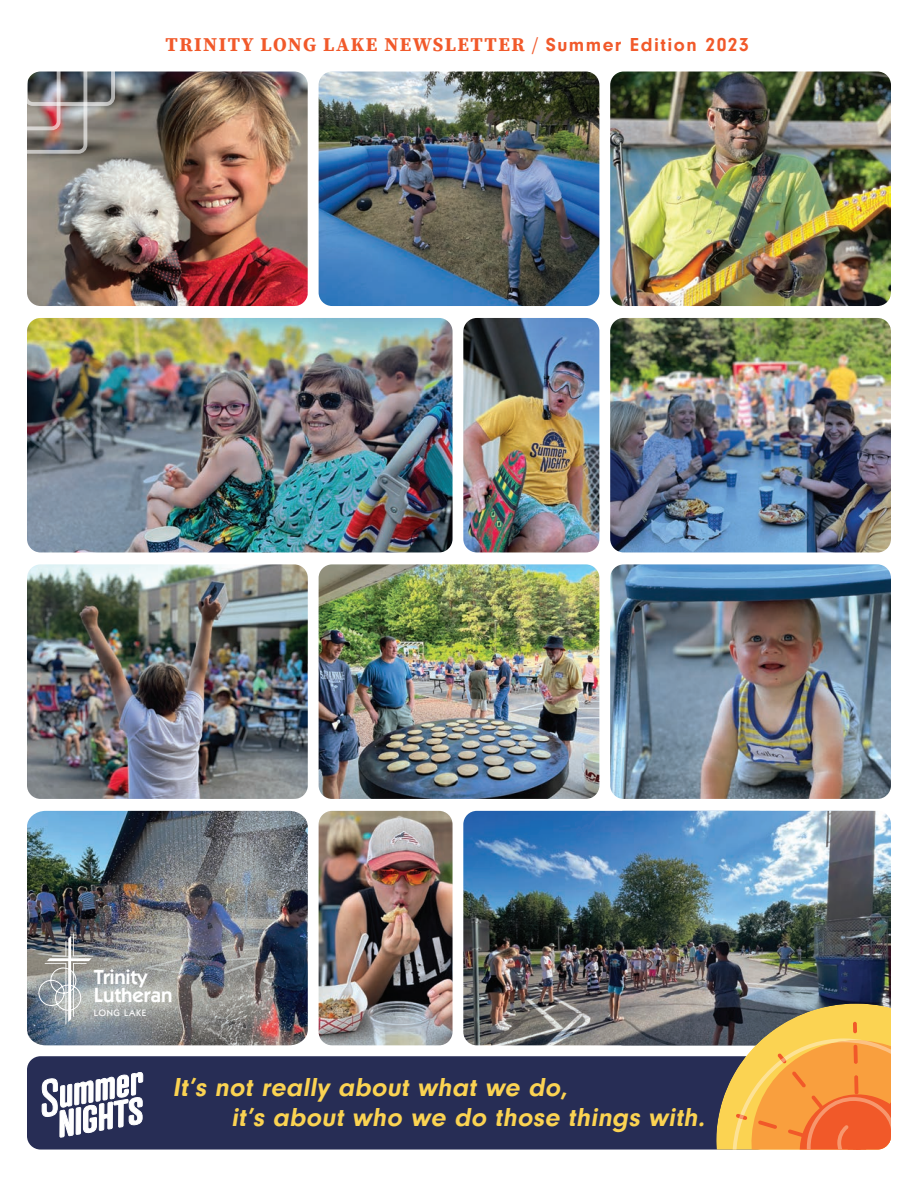
<style>
.page{position:relative;width:918px;height:1188px;background:#fff}
.page>*{position:absolute;margin:0;border:0;box-sizing:border-box;transform-origin:0 0}
.t1{font:italic 700 27px/30px "Neuzeit Gro";color:#fbd352}
.t2{font:600 20.4px/18px "Itc Kabel";color:#fff}
.t3{font:700 19.5px "Source Serif Pro";letter-spacing:.075em;color:#f1592a}
.t4{font:500 9.3px "Itc Kabel";letter-spacing:.075em;color:#fff}
.s1{font-weight:400}
.s2{font-family:"Neuzeit Gro"}
</style>
<div class="page">
<img style="left:27px;top:564px;width:281px;height:235px">
<img style="left:319px;top:811px;width:134px;height:234px">
<img style="left:463px;top:811px;width:428px;height:234px">
<img style="left:610px;top:72px;width:281px;height:234px">
<div style="left:27px;top:1056px;width:743px;height:94px;background:#272d55;border-radius:14px"></div>
<img style="left:319px;top:564px;width:280px;height:235px">
<img style="left:27px;top:318px;width:426px;height:234px">
<img style="left:27px;top:72px;width:281px;height:234px">
<img style="left:27px;top:811px;width:281px;height:234px">
<img style="left:610px;top:318px;width:281px;height:234px">
<img style="left:610px;top:564px;width:281px;height:235px">
<svg style="left:716px;top:1004px;width:175px;height:146px;background:#dc994b"></svg>
<svg style="left:42px;top:1073px;width:101px;height:65px"></svg>
<svg style="left:38px;top:933px;width:56px;height:92px;background:#969a9c"></svg>
<img style="left:27px;top:71px;width:88px;height:83px">
<img style="left:319px;top:72px;width:280px;height:234px">
<img style="left:463px;top:318px;width:136px;height:234px">
<p class="t3" style="left:166px;top:31px;width:585px">TRINITY LONG LAKE NEWSLETTER <span class="s1">/</span> <span class="s2">Summer Edition 2023</span></p>
<p class="t2" style="left:94px;top:967px;width:80px">Trinity<br>Lutheran</p>
<p class="t4" style="left:94px;top:1008px;width:54px">LONG LAKE</p>
<p class="t1" style="left:231px;top:1072px;width:480px;text-indent:-59px">It’s not really about what we do,<br>it’s about who we do those things with.</p>
</div>
